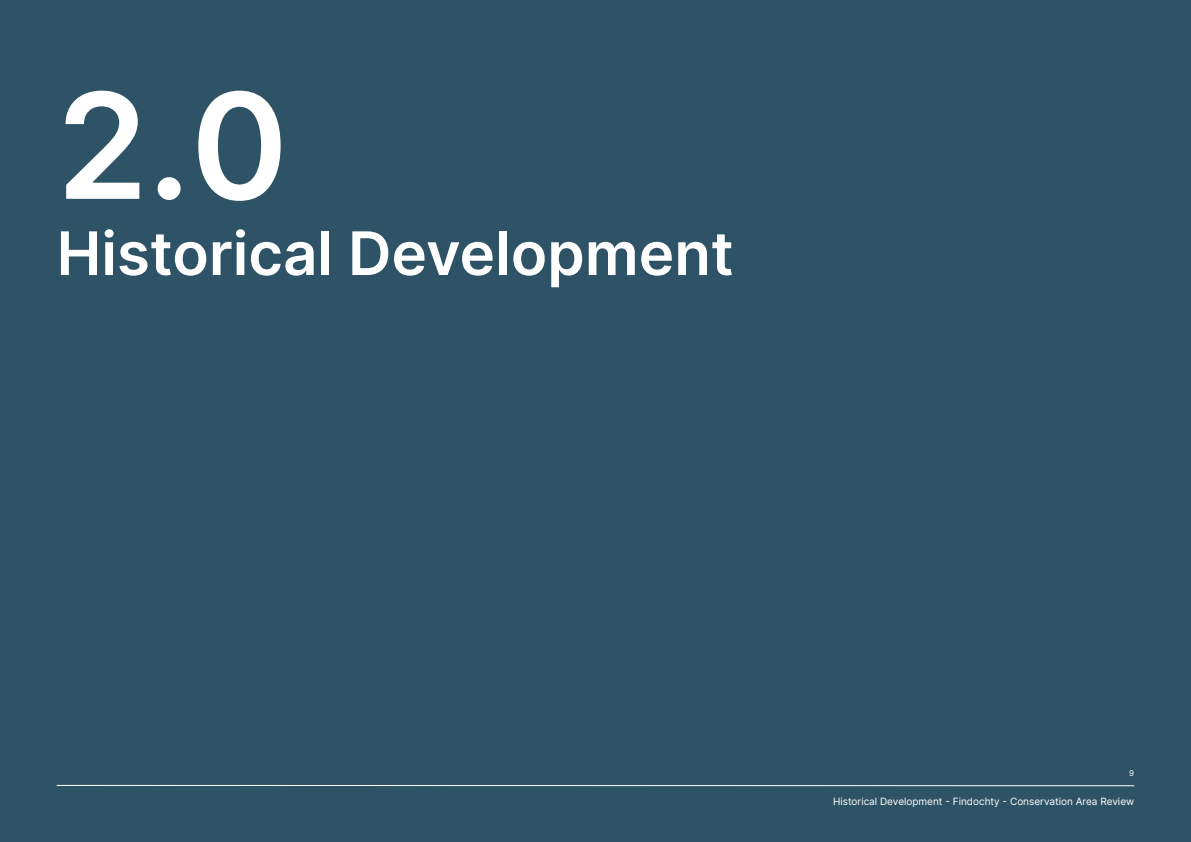
<style>
.page{position:relative;width:1191px;height:842px;background:#fff}
.page>*{position:absolute;margin:0;border:0;box-sizing:border-box;transform-origin:0 0}
.t1{font:600 146.7px "Inter";color:#fff}
._02_chapter_headings{font:600 60px "Inter";color:#fff}
.t2{font:10px "Inter";color:#fff}
.t3{font:8px "Inter";color:#fff}
</style>
<div class="page">
<hr style="left:0;top:0;width:1px;height:842px;background:#2f5366">
<div style="left:1px;top:0;width:1190px;height:842px;background:#2f5366"></div>
<svg style="left:56px;top:785px;width:1078px;height:1px"></svg>
<p class="t1" style="left:57px;top:39px;width:233px">2.0</p>
<p class="_02_chapter_headings" style="left:57px;top:210px;width:678px">Historical Development</p>
<p class="t3" style="left:1129px;top:767px;width:6px">9</p>
<p class="t2" style="left:833px;top:794px;width:303px">Historical Development - Findochty - Conservation Area Review</p>
</div>
